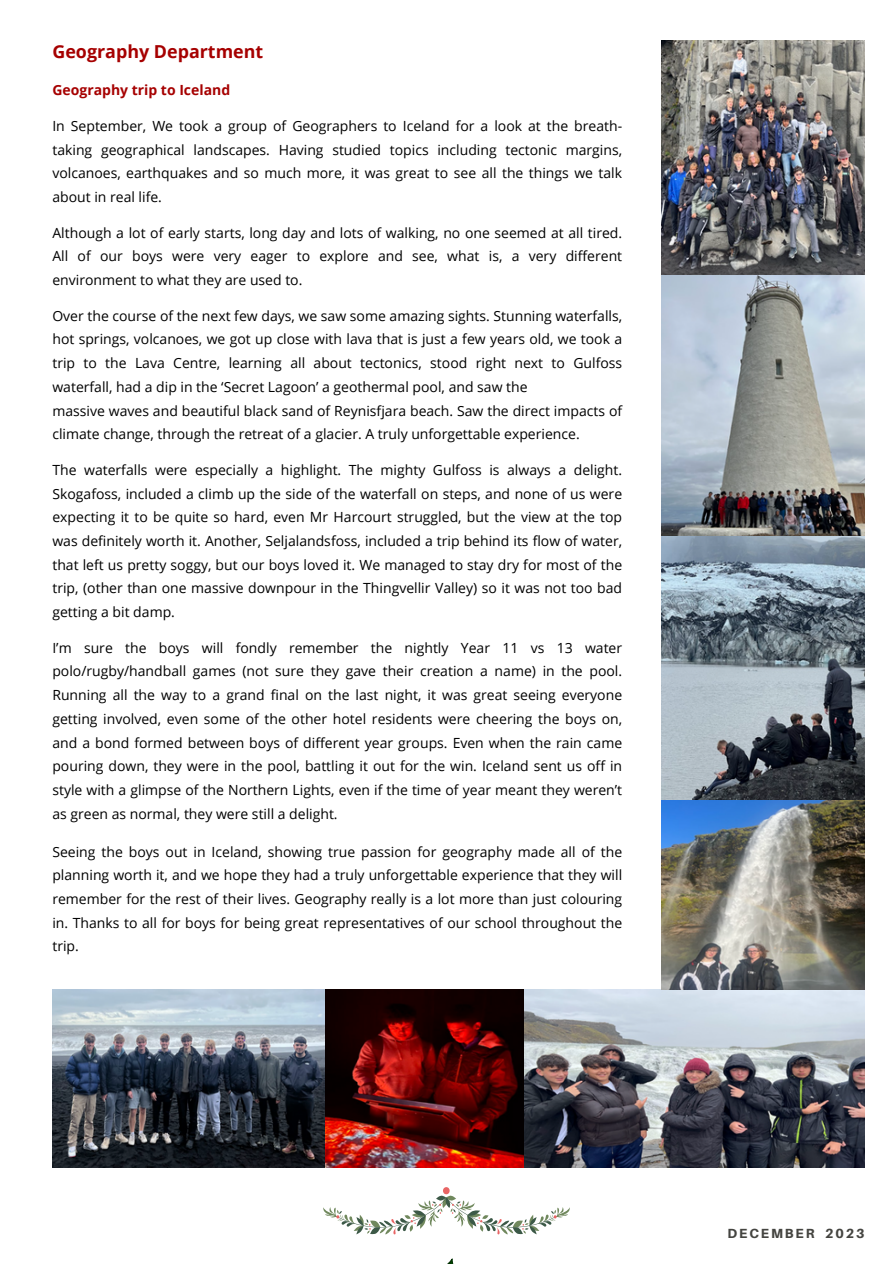
<style>
.page{position:relative;width:893px;height:1264px;background:#fff}
.page>*{position:absolute;margin:0;border:0;box-sizing:border-box;transform-origin:0 0}
.t1{font:700 17.85px "Open Sans";color:#a60000}
.t2{font:13.95px/23.7px "Open Sans";color:#000;text-align:justify}
.t3{font:700 13.95px "Open Sans";color:#a60000}
.t4{font:800 13.2px "Aileron";letter-spacing:.14em;color:#444440}
</style>
<div class="page">
<img style="left:448px;top:1259px;width:5px;height:4px">
<img style="left:661px;top:41px;width:203px;height:948px">
<img style="left:52px;top:989px;width:812px;height:177px">
<svg style="left:323px;top:1187px;width:246px;height:47px"></svg>
<p class="t1" style="left:52px;top:39px;width:212px">Geography Department</p>
<p class="t3" style="left:52px;top:81px;width:179px">Geography trip to Iceland</p>
<p class="t2" style="left:52px;top:114px;width:571px">In September, We took a group of Geographers to Iceland for a look at the breath&shy;taking geographical landscapes. Having studied topics including tectonic margins, volcanoes, earthquakes and so much more, it was great to see all the things we talk about in real life.</p>
<p class="t2" style="left:52px;top:220px;width:571px">Although a lot of early starts, long day and lots of walking, no one seemed at all tired.<br>All of our boys were very eager to explore and see, what is, a very different environment to what they are used to.</p>
<p class="t2" style="left:52px;top:303px;width:571px">Over the course of the next few days, we saw some amazing sights. Stunning waterfalls, hot springs, volcanoes, we got up close with lava that is just a few years old, we took a trip to the Lava Centre, learning all about tectonics, stood right next to Gulfoss waterfall, had a dip in the ‘Secret Lagoon’ a geothermal pool, and saw the</p>
<p class="t2" style="left:52px;top:398px;width:571px">massive waves and beautiful black sand of Reynisfjara beach. Saw the direct impacts of climate change, through the retreat of a glacier. A truly unforgettable experience.</p>
<p class="t2" style="left:52px;top:457px;width:571px">The waterfalls were especially a highlight. The mighty Gulfoss is always a delight.<br>Skogafoss, included a climb up the side of the waterfall on steps, and none of us were expecting it to be quite so hard, even Mr Harcourt struggled, but the view at the top was definitely worth it. Another, Seljalandsfoss, included a trip behind its flow of water, that left us pretty soggy, but our boys loved it. We managed to stay dry for most of the trip, (other than one massive downpour in the Thingvellir Valley) so it was not too bad getting a bit damp.</p>
<p class="t2" style="left:52px;top:635px;width:571px">I’m sure the boys will fondly remember the nightly Year 11 vs 13 water polo/rugby/handball games (not sure they gave their creation a name) in the pool.<br>Running all the way to a grand final on the last night, it was great seeing everyone getting involved, even some of the other hotel residents were cheering the boys on, and a bond formed between boys of different year groups. Even when the rain came pouring down, they were in the pool, battling it out for the win. Iceland sent us off in style with a glimpse of the Northern Lights, even if the time of year meant they weren’t as green as normal, they were still a delight.</p>
<p class="t2" style="left:52px;top:839px;width:571px">Seeing the boys out in Iceland, showing true passion for geography made all of the planning worth it, and we hope they had a truly unforgettable experience that they will remember for the rest of their lives. Geography really is a lot more than just colouring in. Thanks to all for boys for being great representatives of our school throughout the trip.</p>
<p class="t4" style="left:727px;top:1225px;width:138px">DECEMBER 2023</p>
</div>
